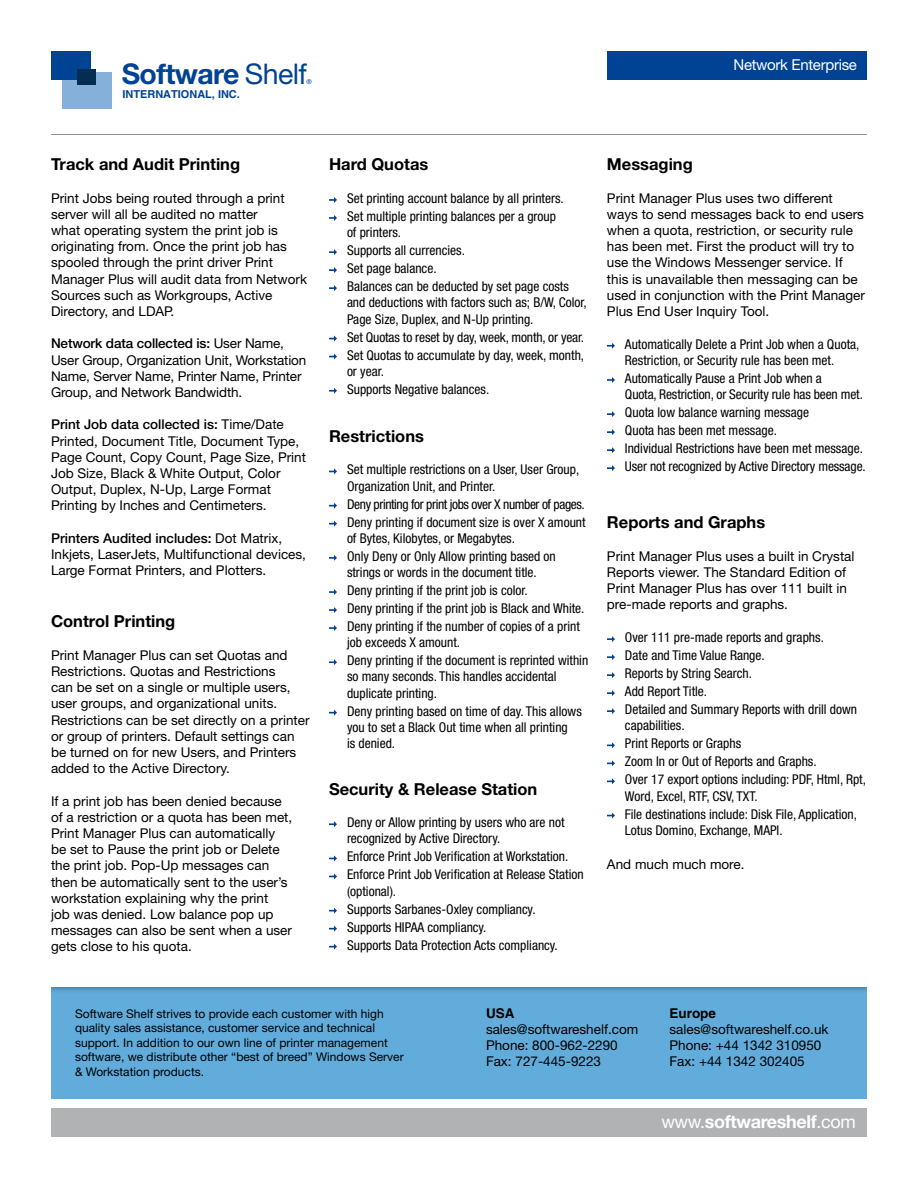
<style>
.page{position:relative;width:918px;height:1188px;background:#fff}
.page>*{position:absolute;margin:0;border:0;box-sizing:border-box;transform-origin:0 0}
.t1{font:700 28.5px "Helvetica Neue";letter-spacing:-.02em;color:#004293}
.t2{font:700 18px "Helvetica Neue";letter-spacing:-.02em;color:#fff}
.t3{font:700 16.5px "Helvetica Neue";color:#000}
.t4{font:15px "Helvetica Neue";letter-spacing:-.02em;color:#fff}
.t5{font:13.5px/16.2px "Helvetica Neue";color:#000}
.t6{font:condensed 13.5px/18px "Helvetica Neue LT";color:#000}
.t7{font:condensed 13.5px/18px "Helvetica Neue LT";letter-spacing:-.02em;color:#000}
.t8{font:700 13.5px "Helvetica LT Std";color:#000}
.t9{font:12px/14.4px "Helvetica Neue";color:#000}
.t10{font:700 10.95px "Helvetica LT Std";color:#004293}
.t11{font:6.6px "Helvetica Neue";color:#004293}
.s1{font-weight:400}
.s2{font-weight:500}
</style>
<div class="page">
<div style="left:51px;top:986px;width:816px;height:112px;background:#62acdb"></div>
<img style="left:51px;top:986px;width:816px;height:5px">
<div style="left:62px;top:72px;width:50px;height:37px;background:#84b0da"></div>
<div style="left:51px;top:51px;width:39px;height:29px;background:#004293"></div>
<div style="left:78px;top:70px;width:18px;height:15px;background:#052d52"></div>
<div style="left:607px;top:51px;width:260px;height:29px;background:#004293"></div>
<div style="left:51px;top:1108px;width:816px;height:29px;background:#b1b2b4"></div>
<hr style="left:51px;top:134px;width:816px;height:1px;background:#929395">
<svg style="left:329px;top:197px;width:8px;height:6px"></svg>
<svg style="left:329px;top:215px;width:8px;height:6px"></svg>
<svg style="left:329px;top:249px;width:8px;height:6px"></svg>
<svg style="left:329px;top:267px;width:8px;height:6px"></svg>
<svg style="left:329px;top:285px;width:8px;height:6px"></svg>
<svg style="left:329px;top:336px;width:8px;height:6px"></svg>
<svg style="left:329px;top:354px;width:8px;height:6px"></svg>
<svg style="left:329px;top:388px;width:8px;height:6px"></svg>
<svg style="left:329px;top:468px;width:8px;height:6px"></svg>
<svg style="left:329px;top:503px;width:8px;height:6px"></svg>
<svg style="left:329px;top:521px;width:8px;height:6px"></svg>
<svg style="left:329px;top:555px;width:8px;height:6px"></svg>
<svg style="left:329px;top:589px;width:8px;height:6px"></svg>
<svg style="left:329px;top:607px;width:8px;height:6px"></svg>
<svg style="left:329px;top:625px;width:8px;height:6px"></svg>
<svg style="left:329px;top:659px;width:8px;height:6px"></svg>
<svg style="left:329px;top:710px;width:8px;height:6px"></svg>
<svg style="left:329px;top:821px;width:8px;height:6px"></svg>
<svg style="left:329px;top:855px;width:8px;height:6px"></svg>
<svg style="left:329px;top:873px;width:8px;height:6px"></svg>
<svg style="left:329px;top:908px;width:8px;height:6px"></svg>
<svg style="left:329px;top:926px;width:8px;height:6px"></svg>
<svg style="left:329px;top:944px;width:8px;height:6px"></svg>
<svg style="left:607px;top:343px;width:8px;height:6px"></svg>
<svg style="left:607px;top:377px;width:8px;height:6px"></svg>
<svg style="left:607px;top:411px;width:8px;height:6px"></svg>
<svg style="left:607px;top:429px;width:8px;height:6px"></svg>
<svg style="left:607px;top:447px;width:8px;height:6px"></svg>
<svg style="left:607px;top:465px;width:8px;height:6px"></svg>
<svg style="left:607px;top:636px;width:8px;height:6px"></svg>
<svg style="left:607px;top:654px;width:8px;height:6px"></svg>
<svg style="left:607px;top:672px;width:8px;height:6px"></svg>
<svg style="left:607px;top:690px;width:8px;height:6px"></svg>
<svg style="left:607px;top:708px;width:8px;height:6px"></svg>
<svg style="left:607px;top:742px;width:8px;height:6px"></svg>
<svg style="left:607px;top:760px;width:8px;height:6px"></svg>
<svg style="left:607px;top:778px;width:8px;height:6px"></svg>
<svg style="left:607px;top:813px;width:8px;height:6px"></svg>
<h1 class="t1" style="left:122px;top:56px;width:187px">Software <span class="s1">Shelf</span></h1>
<p class="t11" style="left:306px;top:78px;width:7px">®</p>
<p class="t10" style="left:123px;top:88px;width:119px">INTERNATIONAL, INC.</p>
<p class="t4" style="left:733px;top:56px;width:125px">Network Enterprise</p>
<p class="t3" style="left:51px;top:154px;width:191px">Track and Audit Printing</p>
<p class="t5" style="left:51px;top:190px;width:258px">Print Jobs being routed through a print server will all be audited no matter<br>what operating system the print job is originating from. Once the print job has spooled through the print driver Print Manager Plus will audit data from Network Sources such as Workgroups, Active Directory, and LDAP.</p>
<p class="t5" style="left:51px;top:335px;width:257px"><span class="s2">Network data collected is:</span> User Name, User Group, Organization Unit, Workstation Name, Server Name, Printer Name, Printer Group, and Network Bandwidth.</p>
<p class="t5" style="left:51px;top:416px;width:257px"><span class="s2">Print Job data collected is:</span> Time/Date Printed, Document Title, Document Type, Page Count, Copy Count, Page Size, Print Job Size, Black &amp; White Output, Color Output, Duplex, N-Up, Large Format Printing by Inches and Centimeters.</p>
<p class="t5" style="left:51px;top:530px;width:257px"><span class="s2">Printers Audited includes:</span> Dot Matrix,<br>Inkjets, LaserJets, Multifunctional devices,<br>Large Format Printers, and Plotters.</p>
<p class="t3" style="left:51px;top:611px;width:126px">Control Printing</p>
<p class="t5" style="left:51px;top:647px;width:260px">Print Manager Plus can set Quotas and Restrictions. Quotas and Restrictions<br>can be set on a single or multiple users, user groups, and organizational units.<br>Restrictions can be set directly on a printer or group of printers. Default settings can be turned on for new Users, and Printers added to the Active Directory.</p>
<p class="t5" style="left:51px;top:793px;width:243px">If a print job has been denied because of a restriction or a quota has been met, Print Manager Plus can automatically be set to Pause the print job or Delete the print job. Pop-Up messages can then be automatically sent to the user’s workstation explaining why the print<br>job was denied. Low balance pop up messages can also be sent when a user gets close to his quota.</p>
<p class="t3" style="left:329px;top:154px;width:101px">Hard Quotas</p>
<p class="t6" style="left:347px;top:189px;width:218px">Set printing account balance by all printers.<br>Set multiple printing balances per a group</p>
<p class="t6" style="left:347px;top:223px;width:223px">of printers.<br>Supports all currencies.<br>Set page balance.<br>Balances can be deducted by set page costs</p>
<p class="t6" style="left:347px;top:294px;width:241px;line-height:16.2px">and deductions with factors such as; B/W, Color,<br>Page Size, Duplex, and N-Up printing.</p>
<p class="t6" style="left:347px;top:328px;width:239px">Set Quotas to reset by day, week, month, or year.<br>Set Quotas to accumulate by day, week, month,</p>
<p class="t6" style="left:347px;top:362px;width:144px">or year.<br>Supports Negative balances.</p>
<p class="t3" style="left:329px;top:426px;width:96px">Restrictions</p>
<p class="t6" style="left:347px;top:461px;width:234px;line-height:16.2px">Set multiple restrictions on a User, User Group,<br>Organization Unit, and Printer.</p>
<p class="t7" style="left:347px;top:495px;width:240px">Deny printing for print jobs over X number of pages.<br>Deny printing if document size is over X amount</p>
<p class="t6" style="left:347px;top:529px;width:210px">of Bytes, Kilobytes, or Megabytes.<br>Only Deny or Only Allow printing based on</p>
<p class="t6" style="left:347px;top:563px;width:239px">strings or words in the document title.<br>Deny printing if the print job is color.<br>Deny printing if the print job is Black and White.<br>Deny printing if the number of copies of a print</p>
<p class="t6" style="left:347px;top:633px;width:243px">job exceeds X amount.<br>Deny printing if the document is reprinted within</p>
<p class="t6" style="left:347px;top:668px;width:211px;line-height:16.2px">so many seconds. This handles accidental duplicate printing.</p>
<p class="t6" style="left:347px;top:703px;width:236px;line-height:16.2px">Deny printing based on time of day. This allows you to set a Black Out time when all printing<br>is denied.</p>
<p class="t3" style="left:329px;top:778px;width:210px">Security &amp; Release Station</p>
<p class="t6" style="left:347px;top:814px;width:219px;line-height:16.2px">Deny or Allow printing by users who are not recognized by Active Directory.</p>
<p class="t6" style="left:347px;top:848px;width:238px">Enforce Print Job Verification at Workstation.<br>Enforce Print Job Verification at Release Station</p>
<p class="t6" style="left:347px;top:882px;width:212px">(optional).<br>Supports Sarbanes-Oxley compliancy.<br>Supports HIPAA compliancy.<br>Supports Data Protection Acts compliancy.</p>
<p class="t3" style="left:607px;top:154px;width:87px">Messaging</p>
<p class="t5" style="left:607px;top:190px;width:260px">Print Manager Plus uses two different ways to send messages back to end users when a quota, restriction, or security rule has been met. First the product will try to use the Windows Messenger service. If this is unavailable then messaging can be used in conjunction with the Print Manager Plus End User Inquiry Tool.</p>
<p class="t6" style="left:625px;top:336px;width:236px;line-height:16.2px">Automatically Delete a Print Job when a Quota,<br>Restriction, or Security rule has been met.</p>
<p class="t6" style="left:625px;top:370px;width:239px;line-height:16.2px">Automatically Pause a Print Job when a<br>Quota, Restriction, or Security rule has been met.</p>
<p class="t6" style="left:625px;top:403px;width:242px">Quota low balance warning message<br>Quota has been met message.<br>Individual Restrictions have been met message.<br>User not recognized by Active Directory message.</p>
<p class="t3" style="left:607px;top:512px;width:160px">Reports and Graphs</p>
<p class="t5" style="left:607px;top:548px;width:249px">Print Manager Plus uses a built in Crystal Reports viewer. The Standard Edition of Print Manager Plus has over 111 built in pre-made reports and graphs.</p>
<p class="t6" style="left:625px;top:628px;width:234px">Over 111 pre-made reports and graphs.<br>Date and Time Value Range.<br>Reports by String Search.<br>Add Report Title.<br>Detailed and Summary Reports with drill down</p>
<p class="t6" style="left:625px;top:716px;width:243px">capabilities.<br>Print Reports or Graphs<br>Zoom In or Out of Reports and Graphs.<br>Over 17 export options including: PDF, Html, Rpt,</p>
<p class="t6" style="left:625px;top:787px;width:234px">Word, Excel, RTF, CSV, TXT.<br>File destinations include: Disk File, Application,</p>
<p class="t6" style="left:625px;top:821px;width:159px">Lotus Domino, Exchange, MAPI.</p>
<p class="t5" style="left:607px;top:856px;width:139px">And much much more.</p>
<p class="t9" style="left:75px;top:1006px;width:330px">Software Shelf strives to provide each customer with high quality sales assistance, customer service and technical support. In addition to our own line of printer management software, we distribute other “best of breed” Windows Server &amp; Workstation products.</p>
<p class="t8" style="left:486px;top:1005px;width:30px">USA</p>
<p class="t5" style="left:486px;top:1021px;width:154px">sales@softwareshelf.com<br>Phone: 800-962-2290<br>Fax: 727-445-9223</p>
<p class="t8" style="left:670px;top:1005px;width:48px">Europe</p>
<p class="t5" style="left:670px;top:1021px;width:161px">sales@softwareshelf.co.uk<br>Phone: +44 1342 310950<br>Fax: +44 1342 302405</p>
<h2 class="t2" style="left:661px;top:1110px;width:196px"><span class="s1">www.</span>softwareshelf<span class="s1">.com</span></h2>
</div>
